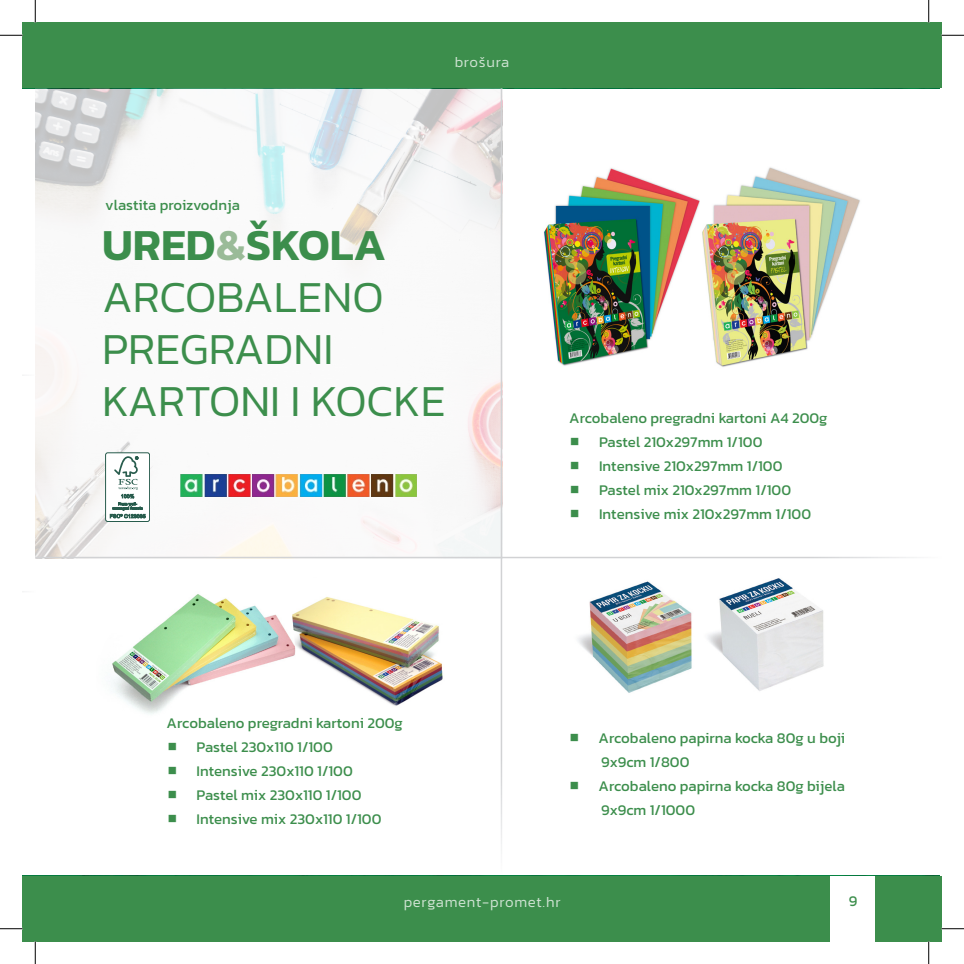
<style>
.page{position:relative;width:964px;height:964px;background:#fff}
.page>*{position:absolute;margin:0;border:0;box-sizing:border-box;transform-origin:0 0}
.t1{font:300 45px/51.8px "Kanit";color:#3c8e4c}
.t2{font:15px/24px "Kanit";color:#3c8e4c}
.t3{font:300 15px "Kanit";letter-spacing:.05em;color:#fff}
.s1{font-weight:600}
.s2{font-weight:600;color:#9abb98}
</style>
<div class="page">
<div style="left:35px;top:875px;width:904px;height:66px;background:#3c8e4c"></div>
<div style="left:35px;top:22px;width:904px;height:66px;background:#3c8e4c"></div>
<div style="left:22px;top:875px;width:13px;height:66px;background:#3c8e4c"></div>
<div style="left:22px;top:22px;width:13px;height:66px;background:#3c8e4c"></div>
<div style="left:830px;top:875px;width:44px;height:66px;background:#fff"></div>
<img style="left:112px;top:594px;width:178px;height:120px">
<img style="left:35px;top:88px;width:465px;height:468px">
<div style="left:106px;top:453px;width:44px;height:68px;background:#fff;border-radius:2px"></div>
<div style="left:105px;top:452px;width:45px;height:69px;border:1px solid #285c4d;border-radius:2px"></div>
<svg style="left:110px;top:456px;width:35px;height:62px"></svg>
<img style="left:181px;top:474px;width:236px;height:22px">
<img style="left:707px;top:578px;width:117px;height:113px">
<img style="left:578px;top:581px;width:114px;height:112px">
<img style="left:544px;top:168px;width:156px;height:198px">
<img style="left:702px;top:167px;width:158px;height:200px">
<img style="left:290px;top:597px;width:153px;height:109px">
<svg style="left:0;top:35px;width:22px;height:1px"></svg>
<svg style="left:941px;top:35px;width:22px;height:1px"></svg>
<svg style="left:0;top:928px;width:22px;height:1px"></svg>
<svg style="left:941px;top:928px;width:22px;height:1px"></svg>
<svg style="left:35px;top:0;width:1px;height:22px"></svg>
<svg style="left:35px;top:941px;width:1px;height:22px"></svg>
<svg style="left:928px;top:0;width:1px;height:22px"></svg>
<svg style="left:928px;top:941px;width:1px;height:22px"></svg>
<p class="t3" style="left:454px;top:52px;width:56px">brošura</p>
<p class="t2" style="left:105px;top:192px;width:136px">vlastita proizvodnja</p>
<h1 class="t1" style="left:102px;top:219px;width:345px"><span class="s1">URED</span><span class="s2">&amp;</span><span class="s1">ŠKOLA<br></span>ARCOBALENO<br>PREGRADNI<br>KARTONI I KOCKE</h1>
<p class="t2" style="left:569px;top:405px;width:260px">Arcobaleno pregradni kartoni A4 200g</p>
<p class="t2" style="left:570px;top:429px;width:193px">■ Pastel 210x297mm 1/100</p>
<p class="t2" style="left:570px;top:453px;width:213px">■ Intensive 210x297mm 1/100</p>
<p class="t2" style="left:570px;top:477px;width:222px">■ Pastel mix 210x297mm 1/100</p>
<p class="t2" style="left:570px;top:501px;width:242px">■ Intensive mix 210x297mm 1/100</p>
<p class="t2" style="left:167px;top:710px;width:238px">Arcobaleno pregradni kartoni 200g</p>
<p class="t2" style="left:168px;top:734px;width:166px">■ Pastel 230x110 1/100</p>
<p class="t2" style="left:168px;top:758px;width:186px">■ Intensive 230x110 1/100</p>
<p class="t2" style="left:168px;top:782px;width:195px">■ Pastel mix 230x110 1/100</p>
<p class="t2" style="left:168px;top:806px;width:215px">■ Intensive mix 230x110 1/100</p>
<p class="t2" style="left:601px;top:725px;width:245px;text-indent:-31px">■ Arcobaleno papirna kocka 80g u boji<br>9x9cm 1/800</p>
<p class="t2" style="left:601px;top:773px;width:245px;text-indent:-31px">■ Arcobaleno papirna kocka 80g bijela<br>9x9cm 1/1000</p>
<p class="t3" style="left:403px;top:891px;width:158px">pergament-promet.hr</p>
<p class="t2" style="left:848px;top:888px;width:10px">9</p>
</div>
